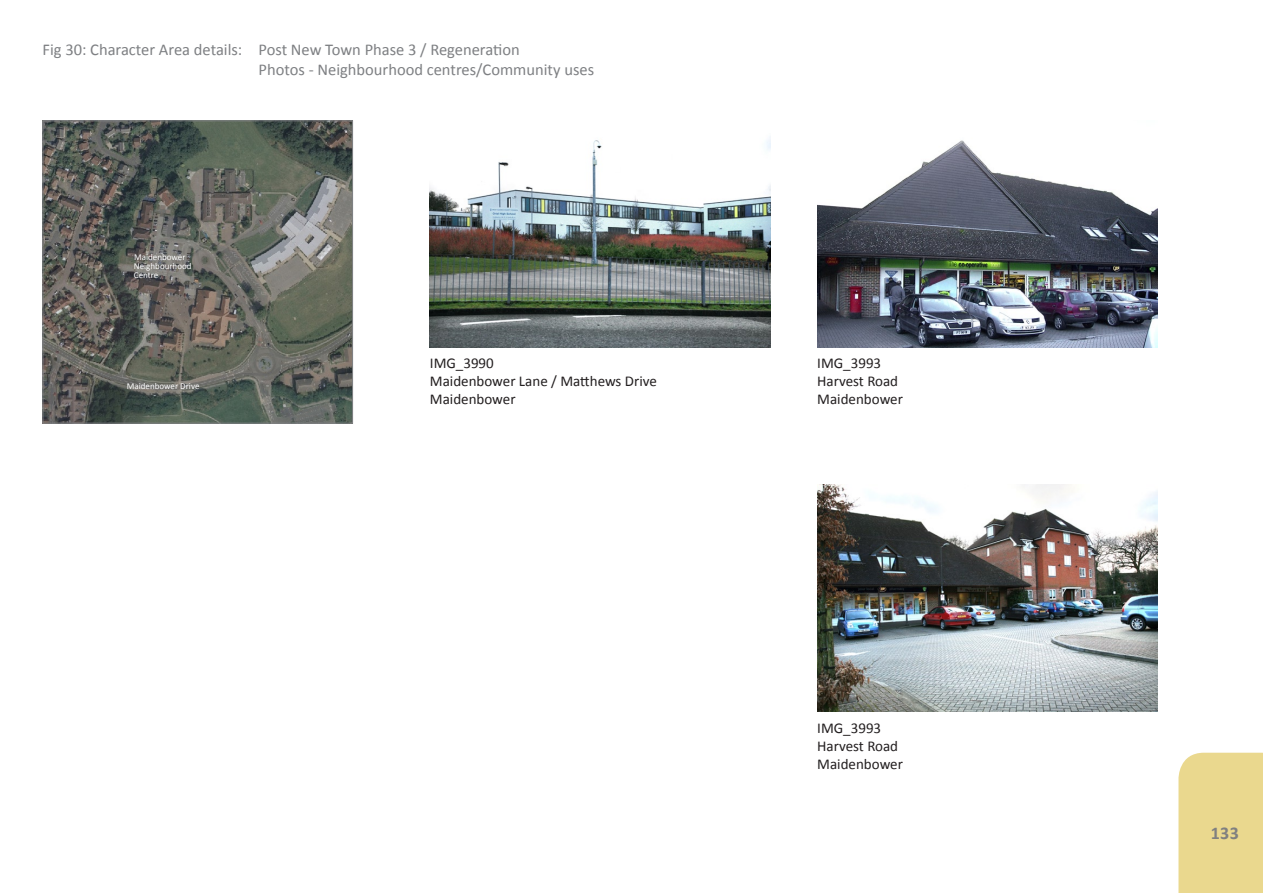
<style>
.page{position:relative;width:1263px;height:893px;background:#fff}
.page>*{position:absolute;margin:0;border:0;box-sizing:border-box;transform-origin:0 0}
.t1{font:700 18px "Calibri";color:#808080}
.t2{font:16.5px/19.8px "Calibri";color:#7e8083}
.t3{font:15px/18px "Calibri";color:#231f20}
.t4{font:9px/9px "Calibri";color:#fff}
</style>
<div class="page">
<img style="left:45px;top:122px;width:306px;height:299px">
<div style="left:43px;top:120px;width:310px;height:303px;border:1px solid #808285"></div>
<img style="left:430px;top:139px;width:340px;height:208px">
<img style="left:817px;top:140px;width:340px;height:207px">
<img style="left:817px;top:485px;width:340px;height:226px">
<div style="left:1178px;top:753px;width:85px;height:140px;background:#ead88e"></div>
<p class="t2" style="left:259px;top:39px;width:337px;text-indent:-216px">Fig 30: Character Area details: Post New Town Phase 3 / Regeneration<br>Photos - Neighbourhood centres/Community uses</p>
<p class="t4" style="left:134px;top:252px;width:59px">Maidenbower<br>Neighbourhood<br>Centre</p>
<p class="t4" style="left:127px;top:382px;width:74px">Maidenbower Drive</p>
<p class="t3" style="left:430px;top:354px;width:228px">IMG_3990<br>Maidenbower Lane / Matthews Drive<br>Maidenbower</p>
<p class="t3" style="left:817px;top:354px;width:87px">IMG_3993<br>Harvest Road<br>Maidenbower</p>
<p class="t3" style="left:817px;top:718px;width:87px">IMG_3993<br>Harvest Road<br>Maidenbower</p>
<p class="t1" style="left:1211px;top:822px;width:30px">133</p>
</div>
